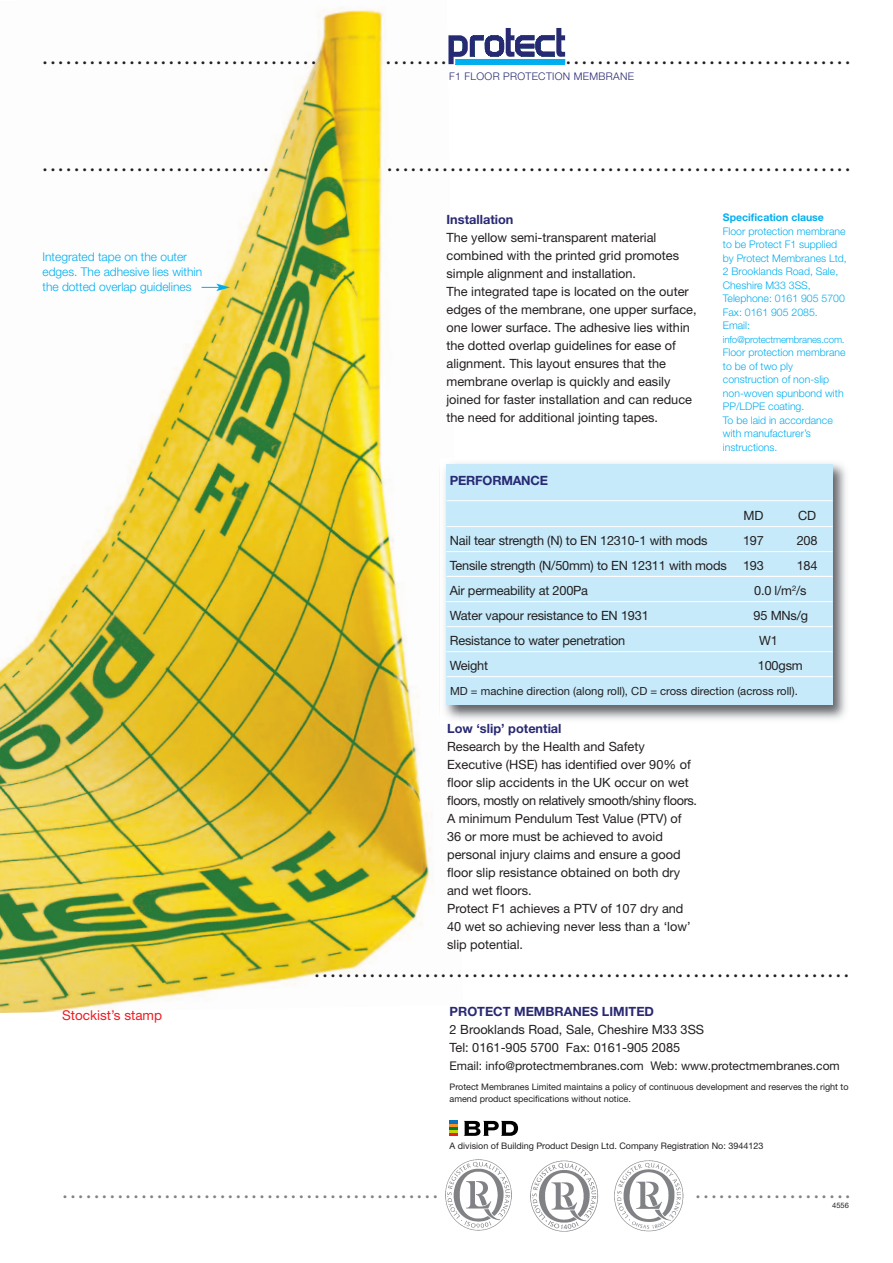
<style>
.page{position:relative;width:893px;height:1263px;background:#fff}
.page>*{position:absolute;margin:0;border:0;box-sizing:border-box;transform-origin:0 0}
.t1{font:700 21px "Clearface";color:#231f20}
.t2{font:700 21px "Clearface";color:#808285}
.t3{font:13.5px "Helvetica Neue LT Std";color:#ee1d23}
.t4{font:12.75px/18px "Helvetica Neue LT Std";color:#231f20}
.t5{font:700 12.75px "Helvetica Neue LT Std";color:#282973}
.t6{font:700 12.75px "Helvetica Neue LT Std";color:#292873}
.t7{font:300 12px/15px "Helvetica Neue LT Std";color:#00aeef}
.t8{font:12px "Helvetica Neue LT Std";color:#231f20}
.t9{font:11.25px "Helvetica Neue LT Std";color:#231f20}
.t10{font:300 10.5px/13.5px "Helvetica Neue LT Std";color:#00aeef}
.t11{font:300 10.5px "Helvetica Neue LT Std";letter-spacing:.03em;color:#282973}
.t12{font:700 10.5px "Helvetica Neue LT Std";color:#00aeef}
.t13{font:300 9.75px "Helvetica Neue LT Std";letter-spacing:-.02em;color:#00aeef}
.t14{font:9px/12px "Helvetica Neue LT Std";color:#231f20}
.t15{font:7.5px "Helvetica Neue LT Std";color:#231f20}
</style>
<div class="page">
<svg style="left:463px;top:28px;width:102px;height:36px"></svg>
<img style="left:0;top:8px;width:463px;height:1005px">
<img style="left:445px;top:1159px;width:67px;height:72px">
<img style="left:530px;top:1160px;width:68px;height:72px">
<img style="left:614px;top:1160px;width:70px;height:71px">
<img style="left:458px;top:458px;width:388px;height:267px">
<img style="left:440px;top:458px;width:18px;height:267px">
<div style="left:446px;top:464px;width:387px;height:241px;background:#c6eafa"></div>
<hr style="left:446px;top:500px;width:387px;height:1px;background:#fff">
<hr style="left:446px;top:526px;width:387px;height:1px;background:#fff">
<hr style="left:446px;top:551px;width:387px;height:1px;background:#fff">
<hr style="left:446px;top:576px;width:387px;height:1px;background:#fff">
<hr style="left:446px;top:601px;width:387px;height:1px;background:#fff">
<hr style="left:446px;top:626px;width:387px;height:1px;background:#fff">
<hr style="left:446px;top:651px;width:387px;height:1px;background:#fff">
<hr style="left:446px;top:676px;width:387px;height:1px;background:#fff">
<svg style="left:202px;top:284px;width:28px;height:7px"></svg>
<svg style="left:449px;top:1120px;width:9px;height:16px"></svg>
<svg style="left:464px;top:1121px;width:54px;height:15px"></svg>
<h1 class="t1" style="left:43px;top:48px;width:275px">...................................</h1>
<h1 class="t1" style="left:566px;top:48px;width:286px">....................................</h1>
<h1 class="t1" style="left:386px;top:48px;width:62px">........</h1>
<h1 class="t1" style="left:43px;top:155px;width:228px">.............................</h1>
<p class="t7" style="left:43px;top:250px;width:161px">Integrated tape on the outer edges. The adhesive lies within the dotted overlap guidelines</p>
<p class="t11" style="left:449px;top:72px;width:186px">F1 FLOOR PROTECTION MEMBRANE</p>
<h1 class="t1" style="left:387px;top:155px;width:465px">...........................................................</h1>
<p class="t5" style="left:446px;top:214px;width:69px">Installation</p>
<p class="t4" style="left:446px;top:229px;width:252px">The yellow semi-transparent material combined with the printed grid promotes simple alignment and installation.<br>The integrated tape is located on the outer edges of the membrane, one upper surface, one lower surface. The adhesive lies within the dotted overlap guidelines for ease of alignment. This layout ensures that the membrane overlap is quickly and easily joined for faster installation and can reduce the need for additional jointing tapes.</p>
<p class="t5" style="left:450px;top:476px;width:100px">PERFORMANCE</p>
<p class="t12" style="left:723px;top:214px;width:103px">Specification clause</p>
<p class="t10" style="left:723px;top:225px;width:125px">Floor protection membrane to be Protect F1 supplied by Protect Membranes Ltd,<br>2 Brooklands Road, Sale,<br>Cheshire M33 3SS,<br>Telephone: 0161 905 5700<br>Fax: 0161 905 2085.<br>Email:</p>
<p class="t13" style="left:723px;top:336px;width:123px">info@protectmembranes.com.</p>
<p class="t10" style="left:723px;top:347px;width:124px">Floor protection membrane to be of two ply construction of non-slip non-woven spunbond with<br>PP/LDPE coating.<br>To be laid in accordance with manufacturer’s instructions.</p>
<p class="t4" style="left:744px;top:507px;width:21px">MD</p>
<p class="t4" style="left:798px;top:507px;width:19px">CD</p>
<p class="t4" style="left:450px;top:532px;width:259px">Nail tear strength (N) to EN 12310-1 with mods</p>
<p class="t4" style="left:743px;top:532px;width:22px">197</p>
<p class="t4" style="left:797px;top:532px;width:22px">208</p>
<p class="t4" style="left:450px;top:558px;width:278px">Tensile strength (N/50mm) to EN 12311 with mods</p>
<p class="t4" style="left:743px;top:558px;width:22px">193</p>
<p class="t4" style="left:797px;top:558px;width:22px">184</p>
<p class="t4" style="left:450px;top:583px;width:140px">Air permeability at 200Pa</p>
<p class="t4" style="left:754px;top:583px;width:54px">0.0 l/m<sup>2</sup>/s</p>
<p class="t4" style="left:450px;top:608px;width:200px">Water vapour resistance to EN 1931</p>
<p class="t4" style="left:753px;top:608px;width:56px">95 MNs/g</p>
<p class="t4" style="left:450px;top:633px;width:177px">Resistance to water penetration</p>
<p class="t4" style="left:759px;top:633px;width:20px">W1</p>
<p class="t4" style="left:450px;top:658px;width:40px">Weight</p>
<p class="t4" style="left:758px;top:658px;width:46px">100gsm</p>
<p class="t9" style="left:450px;top:687px;width:349px">MD = machine direction (along roll), CD = cross direction (across roll).</p>
<p class="t5" style="left:447px;top:724px;width:116px">Low ‘slip’ potential</p>
<p class="t4" style="left:447px;top:739px;width:251px">Research by the Health and Safety Executive (HSE) has identified over 90% of floor slip accidents in the UK occur on wet floors, mostly on relatively smooth/shiny floors.<br>A minimum Pendulum Test Value (PTV) of 36 or more must be achieved to avoid personal injury claims and ensure a good floor slip resistance obtained on both dry and wet floors.<br>Protect F1 achieves a PTV of 107 dry and 40 wet so achieving never less than a ‘low’ slip potential.</p>
<h1 class="t1" style="left:315px;top:960px;width:536px">....................................................................</h1>
<p class="t3" style="left:62px;top:1010px;width:102px">Stockist’s stamp</p>
<p class="t6" style="left:450px;top:1007px;width:206px">PROTECT MEMBRANES LIMITED</p>
<p class="t4" style="left:450px;top:1021px;width:256px">2 Brooklands Road, Sale, Cheshire M33 3SS<br>Tel: 0161-905 5700 Fax: 0161-905 2085</p>
<p class="t8" style="left:450px;top:1061px;width:392px">Email: info@protectmembranes.com Web: www.protectmembranes.com</p>
<p class="t14" style="left:450px;top:1082px;width:400px">Protect Membranes Limited maintains a policy of continuous development and reserves the right to amend product specifications without notice.</p>
<p class="t14" style="left:450px;top:1140px;width:315px">A division of Building Product Design Ltd. Company Registration No: 3944123</p>
<h1 class="t2" style="left:63px;top:1182px;width:377px">................................................</h1>
<h1 class="t2" style="left:696px;top:1182px;width:156px">....................</h1>
<p class="t15" style="left:832px;top:1203px;width:18px">4556</p>
</div>
